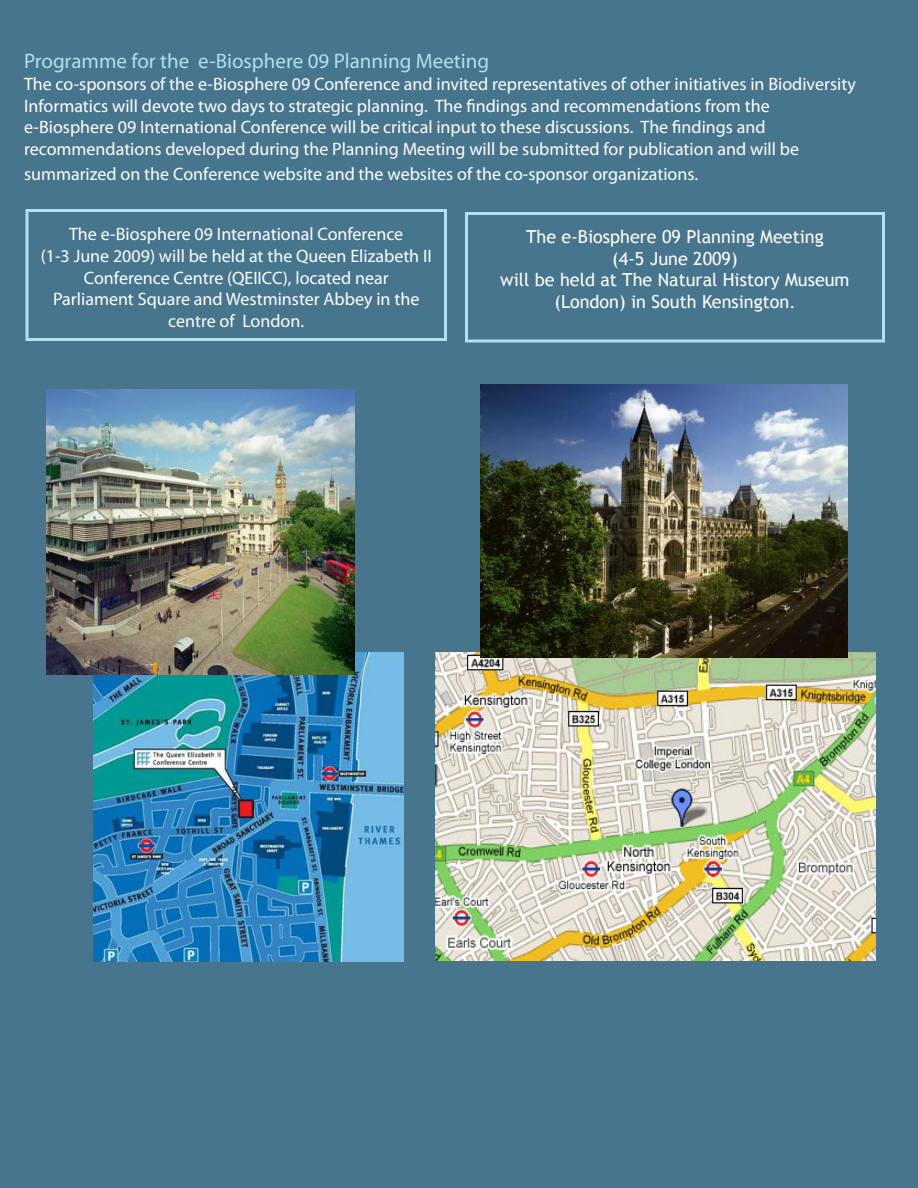
<style>
.page{position:relative;width:918px;height:1188px;background:#47758d}
.page>*{position:absolute;margin:0;border:0;box-sizing:border-box;transform-origin:0 0}
.t1{font:21px "Myriad Pro";color:#b0e0f1}
.t2{font:18px/21.6px "Myriad Pro";color:#fff}
.t3{font:18px "Trebuchet MS";color:#fffefa}
.s1{font-size:16.5px}
</style>
<div class="page">
<div style="left:26px;top:209px;width:421px;height:132px;border:3px solid #b0e0f1"></div>
<div style="left:465px;top:212px;width:420px;height:130px;border:3px solid #b0e0f1"></div>
<img style="left:93px;top:652px;width:311px;height:309px">
<img style="left:47px;top:389px;width:308px;height:286px">
<img style="left:436px;top:652px;width:440px;height:308px">
<img style="left:480px;top:385px;width:368px;height:272px">
<p class="t1" style="left:24px;top:48px;width:467px">Programme for the e-Biosphere 09 Planning Meeting</p>
<p class="t2" style="left:24px;top:73px;width:833px">The co-sponsors of the e-Biosphere 09 Conference and invited representatives of other initiatives in Biodiversity<br>Informatics will devote two days to strategic planning. The findings and recommendations from the</p>
<p class="t2" style="left:24px;top:116px;width:777px">e-Biosphere 09 International Conference will be critical input to these discussions. The findings and recommendations developed during the Planning Meeting will be submitted for publication and will be</p>
<p class="t2" style="left:24px;top:163px;width:676px">summarized on the Conference website and the websites of the co-sponsor organizations.</p>
<p class="t2" style="left:69px;top:223px;width:336px">The e-Biosphere 09 International Conference</p>
<p class="t2" style="left:41px;top:245px;width:392px">(1-3 June 2009) will be held at the Queen Elizabeth II</p>
<p class="t2" style="left:84px;top:266px;width:306px">Conference Centre (QEIICC), located near</p>
<p class="t2" style="left:53px;top:288px;width:368px">Parliament Square and Westminster Abbey in the</p>
<p class="t2" style="left:168px;top:310px;width:138px">centre of London.</p>
<p class="t3" style="left:526px;top:226px;width:299px">The e-Biosphere 09 Planning Meeting</p>
<p class="t3" style="left:612px;top:248px;width:127px">(4-5 June 2009)</p>
<p class="t3" style="left:500px;top:269px;width:351px">will be held at The Natural History Museum</p>
<p class="t3" style="left:554px;top:291px;width:243px">(London) in South Kensington<span class="s1">.</span></p>
</div>
